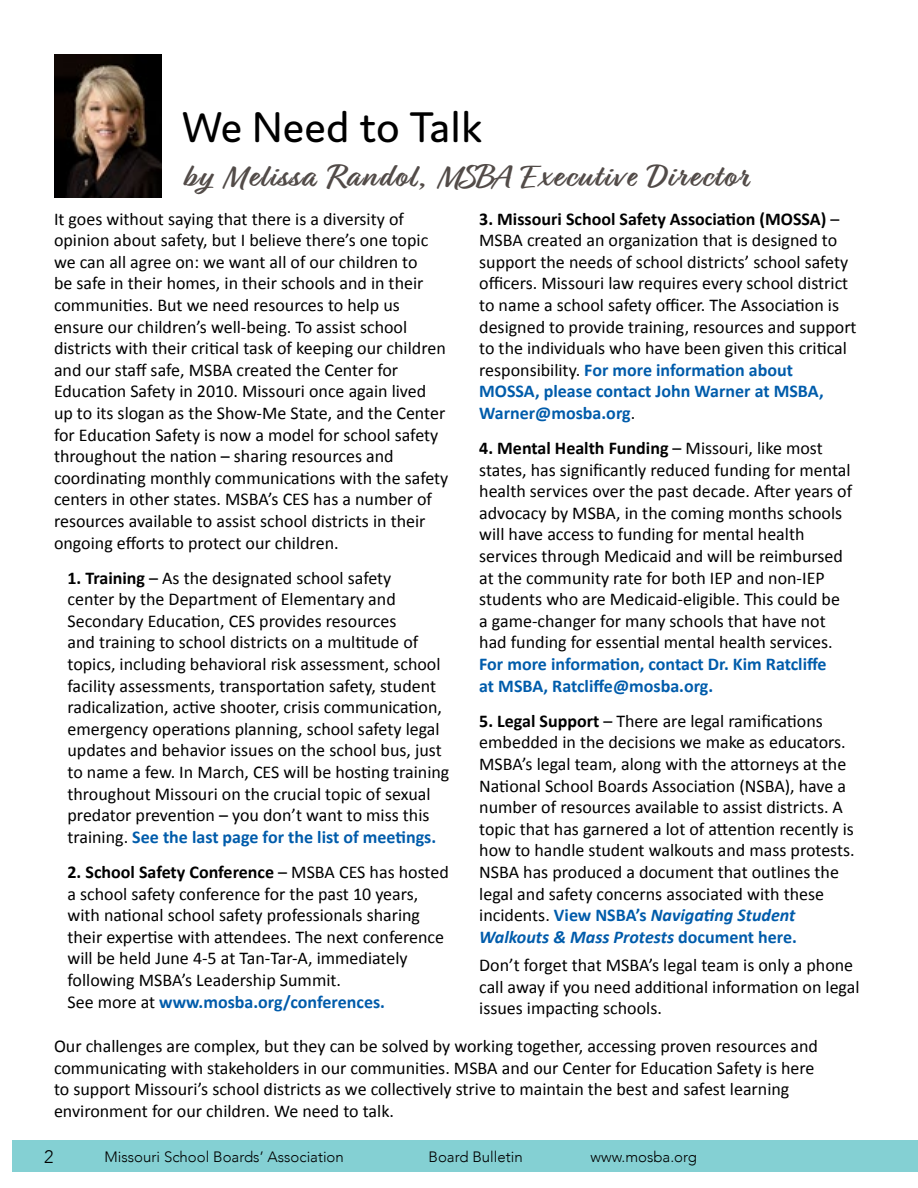
<style>
.page{position:relative;width:918px;height:1188px;background:#fff}
.page>*{position:absolute;margin:0;border:0;box-sizing:border-box;transform-origin:0 0}
.t1{font:45.75px "Domus";color:#000}
.t2{font:700 32.7px "Relation";letter-spacing:.05em;color:#524b48}
.t3{font:18px/21.6px "Calibri";color:#000}
.t4{font:700 18px/21.6px "Calibri";color:#005cab}
.t5{font:300 18px "Avenir";color:#000}
.t6{font:300 15px "Avenir";color:#000}
.s1{font-weight:700}
.s2{font-weight:700;color:#005cab}
.s3{font-weight:700;font-style:italic;color:#005cab}
</style>
<div class="page">
<div style="left:12px;top:1140px;width:906px;height:32px;background:#84d0d3"></div>
<img style="left:54px;top:54px;width:108px;height:144px">
<h1 class="t1" style="left:182px;top:102px;width:302px">We Need to Talk</h1>
<h2 class="t2" style="left:182px;top:157px;width:568px">by Melissa Randol, MSBA Executive Director</h2>
<p class="t3" style="left:479px;top:207px;width:379px"><span class="s1">3. Missouri School Safety Association (MOSSA)</span> – MSBA created an organization that is designed to support the needs of school districts’ school safety officers. Missouri law requires every school district to name a school safety officer. The Association is designed to provide training, resources and support to the individuals who have been given this critical responsibility. <span class="s2">For more information about MOSSA, please contact John Warner at MSBA, Warner@mosba.org</span>.</p>
<p class="t3" style="left:479px;top:436px;width:374px"><span class="s1">4. Mental Health Funding</span> – Missouri, like most states, has significantly reduced funding for mental health services over the past decade. After years of advocacy by MSBA, in the coming months schools will have access to funding for mental health services through Medicaid and will be reimbursed at the community rate for both IEP and non-IEP students who are Medicaid-eligible. This could be a game-changer for many schools that have not had funding for essential mental health services.</p>
<p class="t4" style="left:479px;top:652px;width:349px">For more information, contact Dr. Kim Ratcliffe at MSBA, Ratcliffe@mosba.org.</p>
<p class="t3" style="left:479px;top:709px;width:377px"><span class="s1">5. Legal Support</span> – There are legal ramifications embedded in the decisions we make as educators.<br>MSBA’s legal team, along with the attorneys at the National School Boards Association (NSBA), have a number of resources available to assist districts. A topic that has garnered a lot of attention recently is how to handle student walkouts and mass protests.<br>NSBA has produced a document that outlines the legal and safety concerns associated with these incidents. <span class="s2">View NSBA’s</span> <span class="s3">Navigating Student Walkouts &amp; Mass Protests</span> <span class="s2">document here.</span></p>
<p class="t3" style="left:479px;top:954px;width:382px">Don’t forget that MSBA’s legal team is only a phone call away if you need additional information on legal issues impacting schools.</p>
<p class="t3" style="left:54px;top:1034px;width:765px">Our challenges are complex, but they can be solved by working together, accessing proven resources and communicating with stakeholders in our communities. MSBA and our Center for Education Safety is here to support Missouri’s school districts as we collectively strive to maintain the best and safest learning environment for our children. We need to talk.</p>
<p class="t3" style="left:54px;top:207px;width:396px">It goes without saying that there is a diversity of opinion about safety, but I believe there’s one topic we can all agree on: we want all of our children to<br>be safe in their homes, in their schools and in their communities. But we need resources to help us ensure our children’s well-being. To assist school districts with their critical task of keeping our children and our staff safe, MSBA created the Center for Education Safety in 2010. Missouri once again lived up to its slogan as the Show-Me State, and the Center for Education Safety is now a model for school safety throughout the nation – sharing resources and coordinating monthly communications with the safety centers in other states. MSBA’s CES has a number of resources available to assist school districts in their ongoing efforts to protect our children.</p>
<p class="t3" style="left:68px;top:566px;width:383px"><span class="s1">1. Training</span> – As the designated school safety<br>center by the Department of Elementary and Secondary Education, CES provides resources<br>and training to school districts on a multitude of topics, including behavioral risk assessment, school facility assessments, transportation safety, student radicalization, active shooter, crisis communication, emergency operations planning, school safety legal updates and behavior issues on the school bus, just to name a few. In March, CES will be hosting training throughout Missouri on the crucial topic of sexual predator prevention – you don’t want to miss this training. <span class="s2">See the last page for the list of meetings.</span></p>
<p class="t3" style="left:68px;top:860px;width:383px"><span class="s1">2. School Safety Conference</span> – MSBA CES has hosted a school safety conference for the past 10 years, with national school safety professionals sharing their expertise with attendees. The next conference will be held June 4-5 at Tan-Tar-A, immediately following MSBA’s Leadership Summit.<br>See more at <span class="s2">www.mosba.org/conferences.</span></p>
<p class="t5" style="left:44px;top:1146px;width:11px">2</p>
<p class="t6" style="left:105px;top:1148px;width:241px">Missouri School Boards’ Association</p>
<p class="t6" style="left:429px;top:1148px;width:96px">Board Bulletin</p>
<p class="t6" style="left:591px;top:1148px;width:108px">www.mosba.org</p>
</div>
